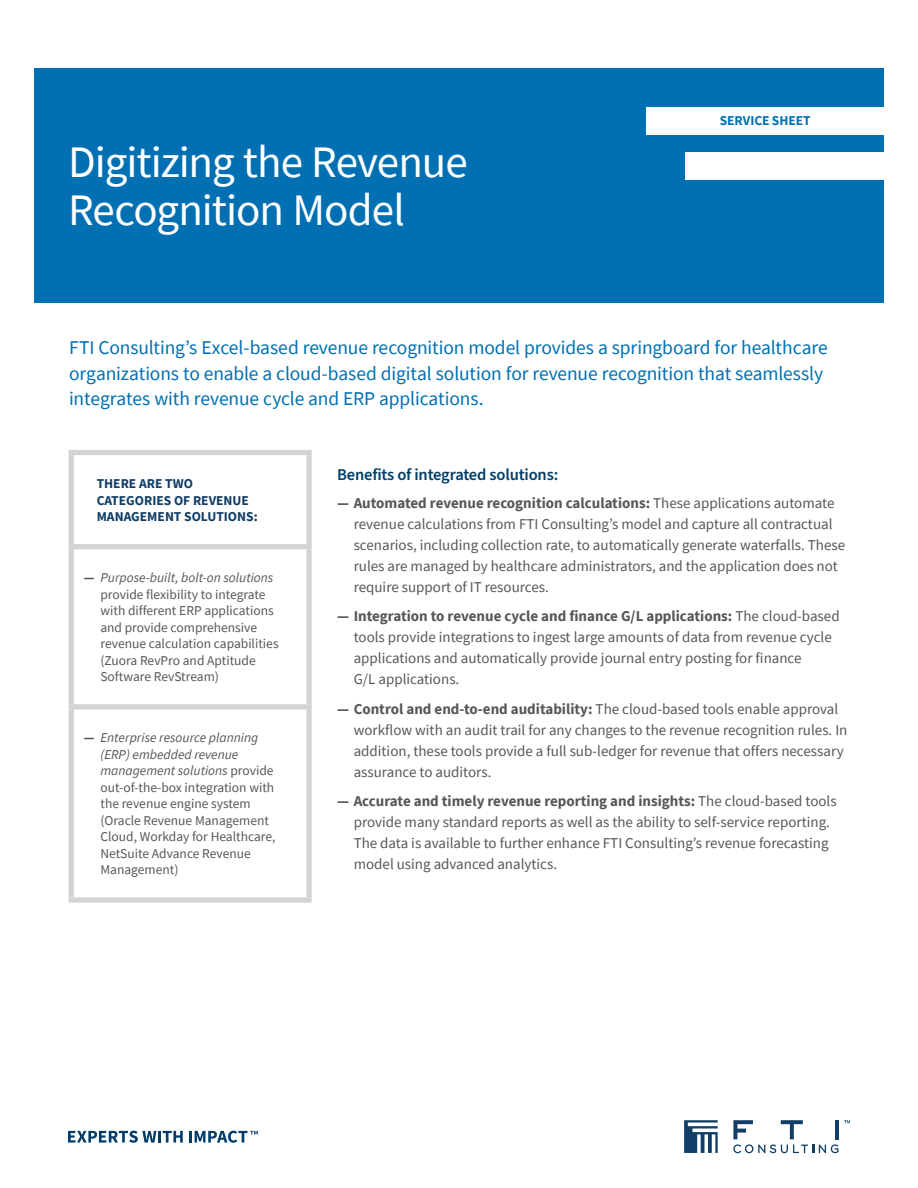
<style>
.page{position:relative;width:918px;height:1188px;background:#fff}
.page>*{position:absolute;margin:0;border:0;box-sizing:border-box;transform-origin:0 0}
.t1{font:45px/48px "Source Sans Pro";letter-spacing:-.025em;color:#fff}
.t2{font:19.5px/25.5px "Source Sans Pro";letter-spacing:-.005em;color:#0070b3}
.t3{font:600 16.5px "Source Sans Pro";letter-spacing:-.01em;color:#003e69}
.t4{font:15px/21px "Source Sans Pro";color:#575756}
.t5{font:13.5px/16.5px "Source Sans Pro";color:#575756}
.t6{font:700 13.5px/16.5px "Source Sans Pro";color:#103e66}
.t7{font:700 13.5px "Source Sans Pro";color:#0671b4}
.s1{font-weight:700}
.s2{font-style:italic}
</style>
<div class="page">
<div style="left:69px;top:450px;width:243px;height:5px;background:#d2d3d3"></div>
<div style="left:69px;top:455px;width:5px;height:89px;background:#d2d3d3"></div>
<div style="left:306px;top:455px;width:6px;height:89px;background:#d2d3d3"></div>
<div style="left:69px;top:544px;width:243px;height:5px;background:#d2d3d3"></div>
<div style="left:69px;top:549px;width:5px;height:155px;background:#d2d3d3"></div>
<div style="left:306px;top:549px;width:6px;height:155px;background:#d2d3d3"></div>
<div style="left:69px;top:704px;width:243px;height:5px;background:#d2d3d3"></div>
<div style="left:69px;top:709px;width:5px;height:188px;background:#d2d3d3"></div>
<div style="left:306px;top:709px;width:6px;height:188px;background:#d2d3d3"></div>
<div style="left:69px;top:897px;width:243px;height:6px;background:#d2d3d3"></div>
<svg style="left:684px;top:1120px;width:34px;height:33px"></svg>
<svg style="left:844px;top:1120px;width:6px;height:3px"></svg>
<hr style="left:835px;top:1120px;width:4px;height:19px;background:#103e66">
<svg style="left:733px;top:1120px;width:105px;height:33px"></svg>
<svg style="left:68px;top:1131px;width:115px;height:12px"></svg>
<svg style="left:189px;top:1131px;width:69px;height:12px"></svg>
<div style="left:34px;top:68px;width:850px;height:235px;background:#0070b3"></div>
<div style="left:647px;top:107px;width:249px;height:28px;background:#fff"></div>
<div style="left:686px;top:152px;width:210px;height:28px;background:#fff"></div>
<h1 class="t1" style="left:68px;top:138px;width:401px">Digitizing the Revenue<br>Recognition Model</h1>
<p class="t7" style="left:720px;top:112px;width:93px">SERVICE SHEET</p>
<p class="t2" style="left:69px;top:335px;width:760px">FTI Consulting’s Excel-based revenue recognition model provides a springboard for healthcare organizations to enable a cloud-based digital solution for revenue recognition that seamlessly integrates with revenue cycle and ERP applications.</p>
<p class="t6" style="left:97px;top:475px;width:163px">THERE ARE TWO<br>CATEGORIES OF REVENUE<br>MANAGEMENT SOLUTIONS:</p>
<p class="t5" style="left:100px;top:570px;width:180px;text-indent:-16px"><span class="s1">—</span> <span class="s2">Purpose-built, bolt-on solutions </span>provide flexibility to integrate with different ERP applications and provide comprehensive revenue calculation capabilities (Zuora RevPro and Aptitude<br>Software RevStream)</p>
<p class="t5" style="left:100px;top:730px;width:177px;text-indent:-16px"><span class="s1">—</span> <span class="s2">Enterprise resource planning (ERP) embedded revenue management solutions</span> provide out-of-the-box integration with the revenue engine system (Oracle Revenue Management<br>Cloud, Workday for Healthcare,<br>NetSuite Advance Revenue<br>Management)</p>
<p class="t3" style="left:337px;top:463px;width:223px">Benefits of integrated solutions:</p>
<p class="t4" style="left:354px;top:492px;width:493px;text-indent:-16px"><span class="s1">— Automated revenue recognition calculations:</span> These applications automate revenue calculations from FTI Consulting’s model and capture all contractual scenarios, including collection rate, to automatically generate waterfalls. These rules are managed by healthcare administrators, and the application does not require support of IT resources.</p>
<p class="t4" style="left:354px;top:606px;width:488px;text-indent:-16px"><span class="s1">— Integration to revenue cycle and finance G/L applications:</span> The cloud-based tools provide integrations to ingest large amounts of data from revenue cycle applications and automatically provide journal entry posting for finance<br>G/L applications.</p>
<p class="t4" style="left:354px;top:698px;width:495px;text-indent:-16px"><span class="s1">— Control and end-to-end auditability:</span> The cloud-based tools enable approval workflow with an audit trail for any changes to the revenue recognition rules. In addition, these tools provide a full sub-ledger for revenue that offers necessary assurance to auditors.</p>
<p class="t4" style="left:354px;top:791px;width:485px;text-indent:-16px"><span class="s1">— Accurate and timely revenue reporting and insights:</span> The cloud-based tools provide many standard reports as well as the ability to self-service reporting.<br>The data is available to further enhance FTI Consulting’s revenue forecasting model using advanced analytics.</p>
</div>
